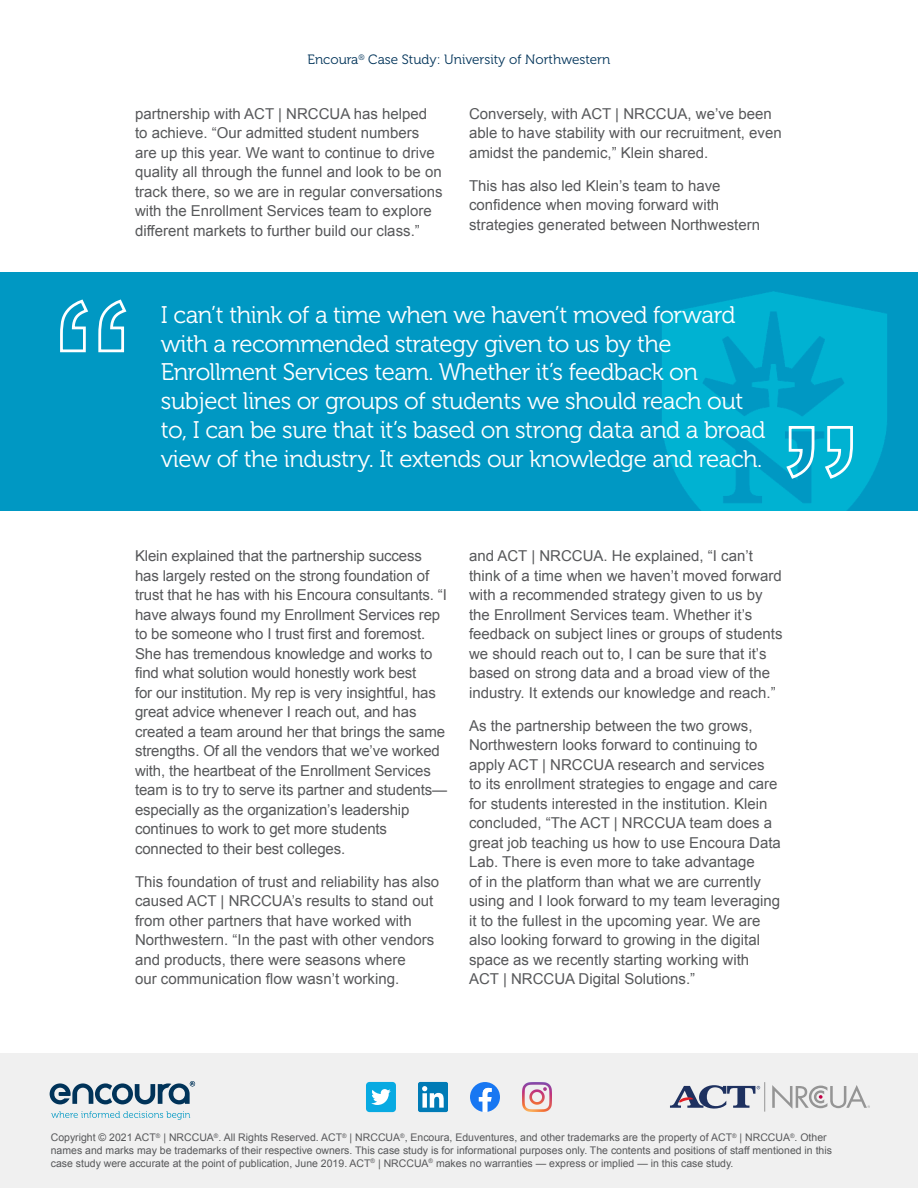
<style>
.page{position:relative;width:918px;height:1188px;background:#fff}
.page>*{position:absolute;margin:0;border:0;box-sizing:border-box;transform-origin:0 0}
.t1{font:24px/28.8px "Museo 300";letter-spacing:-.02em;color:#fff}
.Body{font:15px/19.5px "Arial";color:#57585a}
.t2{font:13.5px "Museo 300";color:#003359}
.t3{font:10.5px/12.6px "Arial";color:#57585a}
</style>
<div class="page">
<div style="left:0;top:1053px;width:918px;height:135px;background:#f0f0f0"></div>
<svg style="left:51px;top:1111px;width:139px;height:9px"></svg>
<svg style="left:50px;top:1081px;width:145px;height:23px"></svg>
<div style="left:366px;top:1082px;width:30px;height:30px;background:#08aae2;border-radius:3px"></div>
<svg style="left:371px;top:1089px;width:20px;height:16px"></svg>
<svg style="left:470px;top:1082px;width:30px;height:30px"></svg>
<svg style="left:522px;top:1082px;width:30px;height:30px"></svg>
<div style="left:418px;top:1082px;width:30px;height:30px;background:#007bb6;border-radius:2px"></div>
<svg style="left:422px;top:1086px;width:22px;height:22px"></svg>
<svg style="left:772px;top:1085px;width:98px;height:24px"></svg>
<svg style="left:670px;top:1085px;width:90px;height:24px"></svg>
<hr style="left:764px;top:1082px;width:1px;height:30px;background:#959595">
<div style="left:0;top:273px;width:918px;height:238px;background:#0098c3"></div>
<img style="left:662px;top:291px;width:225px;height:220px">
<svg style="left:60px;top:299px;width:67px;height:54px"></svg>
<svg style="left:784px;top:425px;width:70px;height:56px"></svg>
<p class="t2" style="left:308px;top:52px;width:304px">Encoura<sup>®</sup> Case Study: University of Northwestern</p>
<p class="Body" style="left:135px;top:104px;width:309px">partnership with ACT | NRCCUA has helped to achieve. “Our admitted student numbers are up this year. We want to continue to drive quality all through the funnel and look to be on track there, so we are in regular conversations with the Enrollment Services team to explore different markets to further build our class.”</p>
<p class="Body" style="left:469px;top:104px;width:314px">Conversely, with ACT | NRCCUA, we’ve been able to have stability with our recruitment, even amidst the pandemic,” Klein shared.</p>
<p class="Body" style="left:469px;top:176px;width:292px">This has also led Klein’s team to have confidence when moving forward with strategies generated between Northwestern</p>
<p class="t1" style="left:161px;top:301px;width:606px">I can’t think of a time when we haven’t moved forward with a recommended strategy given to us by the Enrollment Services team. Whether it’s feedback on subject lines or groups of students we should reach out to, I can be sure that it’s based on strong data and a broad view of the industry. It extends our knowledge and reach.</p>
<p class="Body" style="left:135px;top:547px;width:314px">Klein explained that the partnership success has largely rested on the strong foundation of trust that he has with his Encoura consultants. “I have always found my Enrollment Services rep to be someone who I trust first and foremost.<br>She has tremendous knowledge and works to find what solution would honestly work best<br>for our institution. My rep is very insightful, has great advice whenever I reach out, and has created a team around her that brings the same strengths. Of all the vendors that we’ve worked with, the heartbeat of the Enrollment Services team is to try to serve its partner and students— especially as the organization’s leadership continues to work to get more students connected to their best colleges.</p>
<p class="Body" style="left:135px;top:872px;width:306px">This foundation of trust and reliability has also caused ACT | NRCCUA’s results to stand out from other partners that have worked with Northwestern. “In the past with other vendors and products, there were seasons where<br>our communication flow wasn’t working.</p>
<p class="Body" style="left:469px;top:547px;width:315px">and ACT | NRCCUA. He explained, “I can’t think of a time when we haven’t moved forward with a recommended strategy given to us by the Enrollment Services team. Whether it’s feedback on subject lines or groups of students we should reach out to, I can be sure that it’s based on strong data and a broad view of the industry. It extends our knowledge and reach.”</p>
<p class="Body" style="left:469px;top:716px;width:313px">As the partnership between the two grows, Northwestern looks forward to continuing to apply ACT | NRCCUA research and services<br>to its enrollment strategies to engage and care for students interested in the institution. Klein concluded, “The ACT | NRCCUA team does a great job teaching us how to use Encoura Data Lab. There is even more to take advantage<br>of in the platform than what we are currently using and I look forward to my team leveraging it to the fullest in the upcoming year. We are also looking forward to growing in the digital space as we recently starting working with ACT | NRCCUA Digital Solutions.”</p>
<p class="t3" style="left:51px;top:1132px;width:783px">Copyright © 2021 ACT<sup>®</sup> | NRCCUA<sup>®</sup>. All Rights Reserved. ACT<sup>®</sup> | NRCCUA<sup>®</sup>, Encoura, Eduventures, and other trademarks are the property of ACT<sup>®</sup> | NRCCUA<sup>®</sup>. Other names and marks may be trademarks of their respective owners. This case study is for informational purposes only. The contents and positions of staff mentioned in this case study were accurate at the point of publication, June 2019. ACT<sup>®</sup> | NRCCUA<sup>®</sup> makes no warranties — express or implied — in this case study.</p>
</div>
